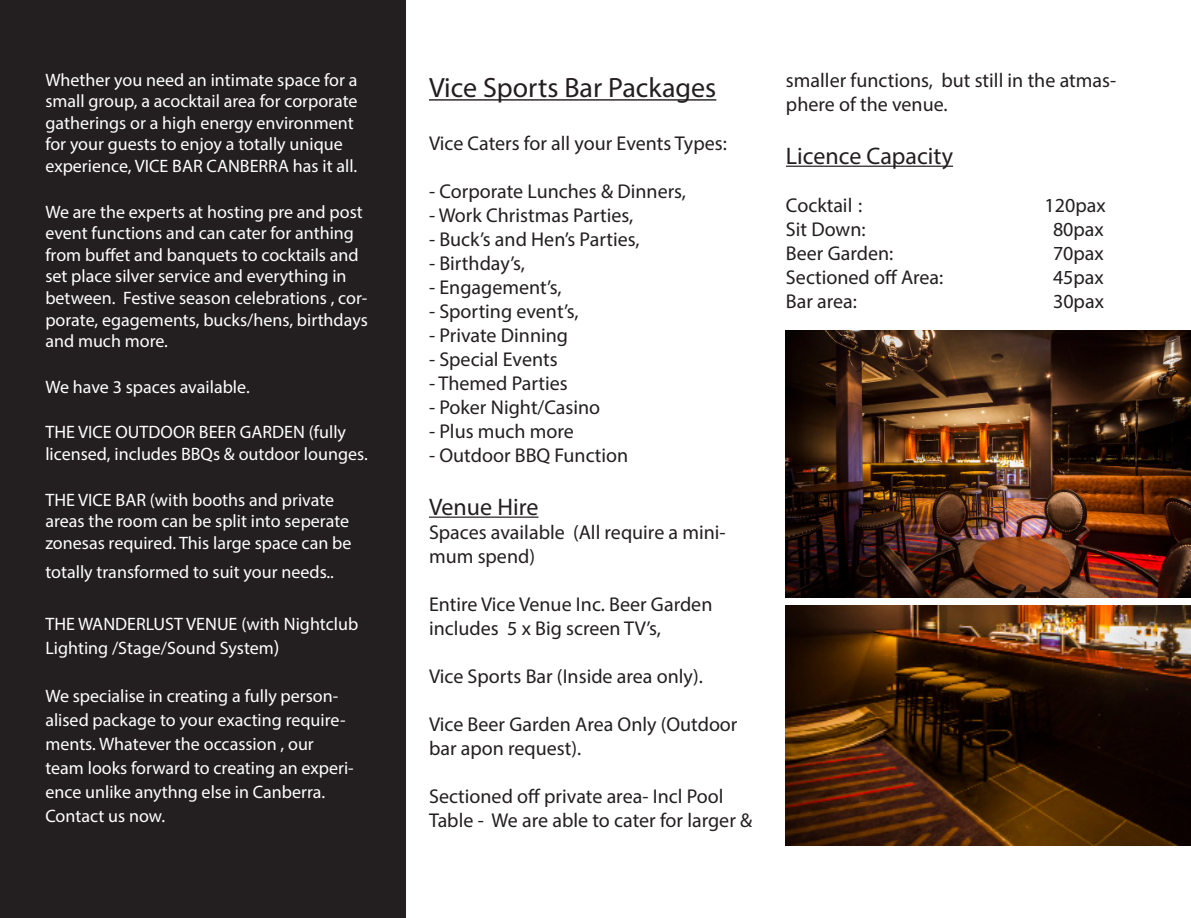
<style>
.page{position:relative;width:1191px;height:918px;background:#fff}
.page>*{position:absolute;margin:0;border:0;box-sizing:border-box;transform-origin:0 0}
.t1{font:28px "Myriad Pro";color:#231f20}
.t2{font:24px "Myriad Pro";color:#231f20}
.t3{font:20px/24px "Myriad Pro";color:#231f20}
.t4{font:18px/21.6px "Myriad Pro";color:#fff}
.s1{font-size:20px}
</style>
<div class="page">
<hr style="left:429px;top:99px;width:287px;height:2px;background:#231f20">
<hr style="left:429px;top:516px;width:109px;height:2px;background:#231f20">
<div style="left:0;top:0;width:406px;height:918px;background:#231f20"></div>
<img style="left:786px;top:605px;width:404px;height:241px">
<hr style="left:786px;top:166px;width:167px;height:1px;background:#231f20">
<img style="left:786px;top:331px;width:404px;height:266px">
<p class="t4" style="left:45px;top:68px;width:314px">Whether you need an intimate space for a small group, a acocktail area for corporate gatherings or a high energy environment for your guests to enjoy a totally unique experience, VICE BAR CANBERRA has it all.</p>
<p class="t4" style="left:45px;top:200px;width:324px">We are the experts at hosting pre and post event functions and can cater for anthing from buffet and banquets to cocktails and set place silver service and everything in between. Festive season celebrations , cor&shy;porate, egagements, bucks/hens, birthdays and much more.</p>
<p class="t4" style="left:45px;top:376px;width:206px">We have 3 spaces available.</p>
<p class="t4" style="left:45px;top:421px;width:324px">THE VICE OUTDOOR BEER GARDEN (fully licensed, includes BBQs &amp; outdoor lounges.</p>
<p class="t4" style="left:45px;top:488px;width:307px">THE VICE BAR (with booths and private areas the room can be split into seperate zonesas required. This large space can be</p>
<p class="t4" style="left:45px;top:560px;width:290px">totally transformed to suit your needs..</p>
<p class="t4" style="left:45px;top:612px;width:314px;line-height:24px">THE WANDERLUST VENUE (with Nightclub<br>Lighting /Stage/Sound System<span class="s1">)</span></p>
<p class="t4" style="left:45px;top:684px;width:310px;line-height:24px">We specialise in creating a fully person&shy;alised package to your exacting require&shy;ments. Whatever the occassion , our team looks forward to creating an experi&shy;ence unlike anythng else in Canberra.<br>Contact us now.</p>
<p class="t1" style="left:429px;top:70px;width:289px">Vice Sports Bar Packages</p>
<p class="t3" style="left:429px;top:131px;width:299px">Vice Caters for all your Events Types:</p>
<p class="t3" style="left:429px;top:179px;width:258px">- Corporate Lunches &amp; Dinners,</p>
<p class="t3" style="left:429px;top:203px;width:206px">- Work Christmas Parties,</p>
<p class="t3" style="left:429px;top:227px;width:212px">- Buck’s and Hen’s Parties,</p>
<p class="t3" style="left:429px;top:251px;width:97px">- Birthday’s,</p>
<p class="t3" style="left:429px;top:275px;width:134px">- Engagement’s,</p>
<p class="t3" style="left:429px;top:299px;width:151px">- Sporting event’s,</p>
<p class="t3" style="left:429px;top:323px;width:141px">- Private Dinning</p>
<p class="t3" style="left:429px;top:347px;width:130px">- Special Events</p>
<p class="t3" style="left:429px;top:371px;width:140px">- Themed Parties</p>
<p class="t3" style="left:429px;top:395px;width:173px">- Poker Night/Casino</p>
<p class="t3" style="left:429px;top:419px;width:146px">- Plus much more</p>
<p class="t3" style="left:429px;top:443px;width:201px">- Outdoor BBQ Function</p>
<p class="t2" style="left:429px;top:492px;width:111px">Venue Hire</p>
<p class="t3" style="left:429px;top:520px;width:298px">Spaces available (All require a mini&shy;mum spend)</p>
<p class="t3" style="left:429px;top:592px;width:285px">Entire Vice Venue Inc. Beer Garden includes 5 x Big screen TV’s,</p>
<p class="t3" style="left:429px;top:664px;width:275px">Vice Sports Bar (Inside area only).</p>
<p class="t3" style="left:429px;top:712px;width:310px">Vice Beer Garden Area Only (Outdoor bar apon request).</p>
<p class="t3" style="left:429px;top:784px;width:325px">Sectioned off private area- Incl Pool<br>Table - We are able to cater for larger &amp;</p>
<p class="t3" style="left:786px;top:68px;width:332px">smaller functions, but still in the atmas&shy;phere of the venue.</p>
<p class="t2" style="left:786px;top:141px;width:168px">Licence Capacity</p>
<p class="t3" style="left:786px;top:193px;width:78px">Cocktail :</p>
<p class="t3" style="left:1044px;top:193px;width:63px">120pax</p>
<p class="t3" style="left:786px;top:217px;width:81px">Sit Down:</p>
<p class="t3" style="left:1052px;top:217px;width:52px">80pax</p>
<p class="t3" style="left:786px;top:241px;width:109px">Beer Garden:</p>
<p class="t3" style="left:1052px;top:241px;width:52px">70pax</p>
<p class="t3" style="left:786px;top:265px;width:159px">Sectioned off Area:</p>
<p class="t3" style="left:1052px;top:265px;width:52px">45pax</p>
<p class="t3" style="left:786px;top:289px;width:73px">Bar area:</p>
<p class="t3" style="left:1052px;top:289px;width:52px">30pax</p>
</div>
